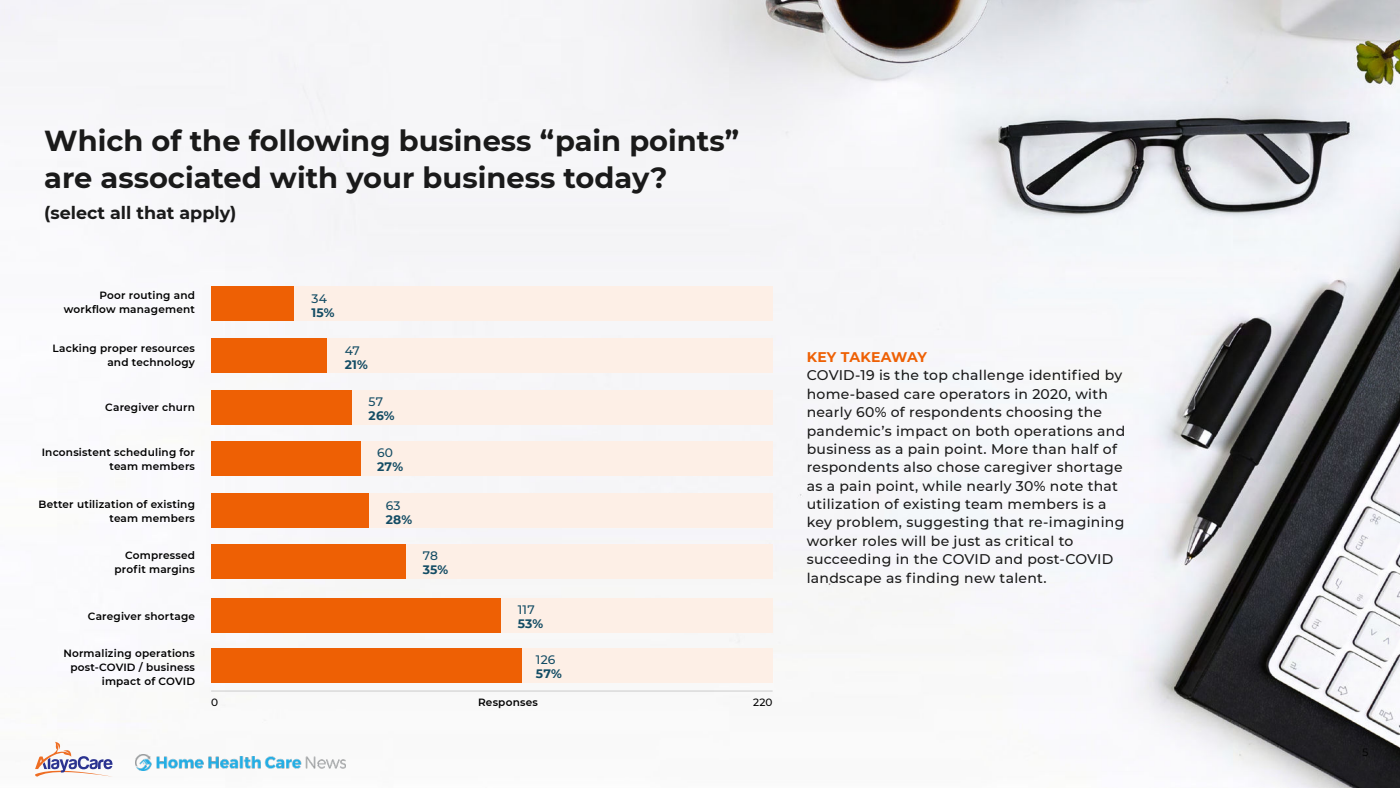
<style>
.page{position:relative;width:1400px;height:788px;background:#fff}
.page>*{position:absolute;margin:0;border:0;box-sizing:border-box;transform-origin:0 0}
.t1{font:700 28.88px/36.8px "Montserrat";color:#1a1a1a}
.t2{font:700 17.5px "Montserrat";color:#1a1a1a}
.t3{font:500 14px/18.4px "Montserrat";letter-spacing:.02em;color:#1a1a1a}
.t4{font:700 14px "Montserrat";letter-spacing:.015em;color:#ee6004}
.t5{font:700 12.25px "Montserrat";letter-spacing:.02em;color:#134c64}
.t6{font:500 12.25px "Montserrat";letter-spacing:.02em;color:#134c64}
.t7{font:600 10.5px/14px "Montserrat";letter-spacing:.02em;color:#000;text-align:right}
.t8{font:500 10.5px "Montserrat";color:#000}
.t9{font:10.5px "Montserrat";color:#000}
</style>
<div class="page">
<img style="left:0;top:0;width:1400px;height:788px">
<svg style="left:34px;top:741px;width:79px;height:36px"></svg>
<img style="left:136px;top:754px;width:210px;height:16px">
<div style="left:211px;top:286px;width:562px;height:35px;background:#fdefe6"></div>
<div style="left:211px;top:338px;width:562px;height:35px;background:#fdefe6"></div>
<div style="left:211px;top:390px;width:562px;height:35px;background:#fdefe6"></div>
<div style="left:211px;top:441px;width:562px;height:35px;background:#fdefe6"></div>
<div style="left:211px;top:493px;width:562px;height:35px;background:#fdefe6"></div>
<div style="left:211px;top:544px;width:562px;height:34px;background:#fdefe6"></div>
<div style="left:211px;top:598px;width:562px;height:34px;background:#fdefe6"></div>
<div style="left:211px;top:648px;width:562px;height:34px;background:#fdefe6"></div>
<div style="left:211px;top:648px;width:311px;height:34px;background:#ee6004"></div>
<div style="left:211px;top:598px;width:290px;height:34px;background:#ee6004"></div>
<div style="left:211px;top:544px;width:195px;height:34px;background:#ee6004"></div>
<div style="left:211px;top:493px;width:158px;height:35px;background:#ee6004"></div>
<div style="left:211px;top:441px;width:149px;height:35px;background:#ee6004"></div>
<div style="left:211px;top:390px;width:141px;height:35px;background:#ee6004"></div>
<div style="left:211px;top:338px;width:116px;height:35px;background:#ee6004"></div>
<div style="left:211px;top:286px;width:83px;height:35px;background:#ee6004"></div>
<hr style="left:211px;top:690px;width:562px;height:1px;background:#ccc">
<h1 class="t1" style="left:44px;top:124px;width:696px">Which of the following business “pain points” are associated with your business today?</h1>
<p class="t2" style="left:44px;top:206px;width:194px">(select all that apply)</p>
<p class="t7" style="left:64px;top:289px;width:133px">Poor routing and workflow management</p>
<p class="t7" style="left:53px;top:341px;width:144px">Lacking proper resources and technology</p>
<p class="t7" style="left:105px;top:400px;width:91px">Caregiver churn</p>
<p class="t7" style="left:42px;top:444px;width:155px">Inconsistent scheduling for team members</p>
<p class="t7" style="left:39px;top:496px;width:158px">Better utilization of existing team members</p>
<p class="t7" style="left:114px;top:547px;width:82px">Compressed profit margins</p>
<p class="t7" style="left:88px;top:609px;width:109px">Caregiver shortage</p>
<p class="t7" style="left:63px;top:645px;width:133px">Normalizing operations post-COVID / business impact of COVID</p>
<p class="t6" style="left:311px;top:292px;width:17px">34</p>
<p class="t5" style="left:311px;top:307px;width:25px">15%</p>
<p class="t6" style="left:345px;top:345px;width:17px">47</p>
<p class="t5" style="left:345px;top:359px;width:25px">21%</p>
<p class="t6" style="left:369px;top:396px;width:16px">57</p>
<p class="t5" style="left:369px;top:411px;width:27px">26%</p>
<p class="t6" style="left:377px;top:446px;width:17px">60</p>
<p class="t5" style="left:377px;top:461px;width:28px">27%</p>
<p class="t6" style="left:386px;top:499px;width:16px">63</p>
<p class="t5" style="left:386px;top:514px;width:28px">28%</p>
<p class="t6" style="left:423px;top:549px;width:17px">78</p>
<p class="t5" style="left:423px;top:564px;width:27px">35%</p>
<p class="t6" style="left:518px;top:603px;width:18px">117</p>
<p class="t5" style="left:518px;top:618px;width:27px">53%</p>
<p class="t6" style="left:536px;top:653px;width:21px">126</p>
<p class="t5" style="left:536px;top:668px;width:28px">57%</p>
<p class="t8" style="left:211px;top:696px;width:9px">0</p>
<p class="t7" style="left:478px;top:694px;width:61px">Responses</p>
<p class="t8" style="left:753px;top:696px;width:21px">220</p>
<p class="t4" style="left:807px;top:351px;width:122px">KEY TAKEAWAY</p>
<p class="t3" style="left:807px;top:365px;width:320px">COVID-19 is the top challenge identified by home-based care operators in 2020, with nearly 60% of respondents choosing the pandemic’s impact on both operations and business as a pain point. More than half of respondents also chose caregiver shortage as a pain point, while nearly 30% note that utilization of existing team members is a key problem, suggesting that re-imagining worker roles will be just as critical to succeeding in the COVID and post-COVID landscape as finding new talent.</p>
<p class="t9" style="left:1363px;top:748px;width:7px">5</p>
</div>
